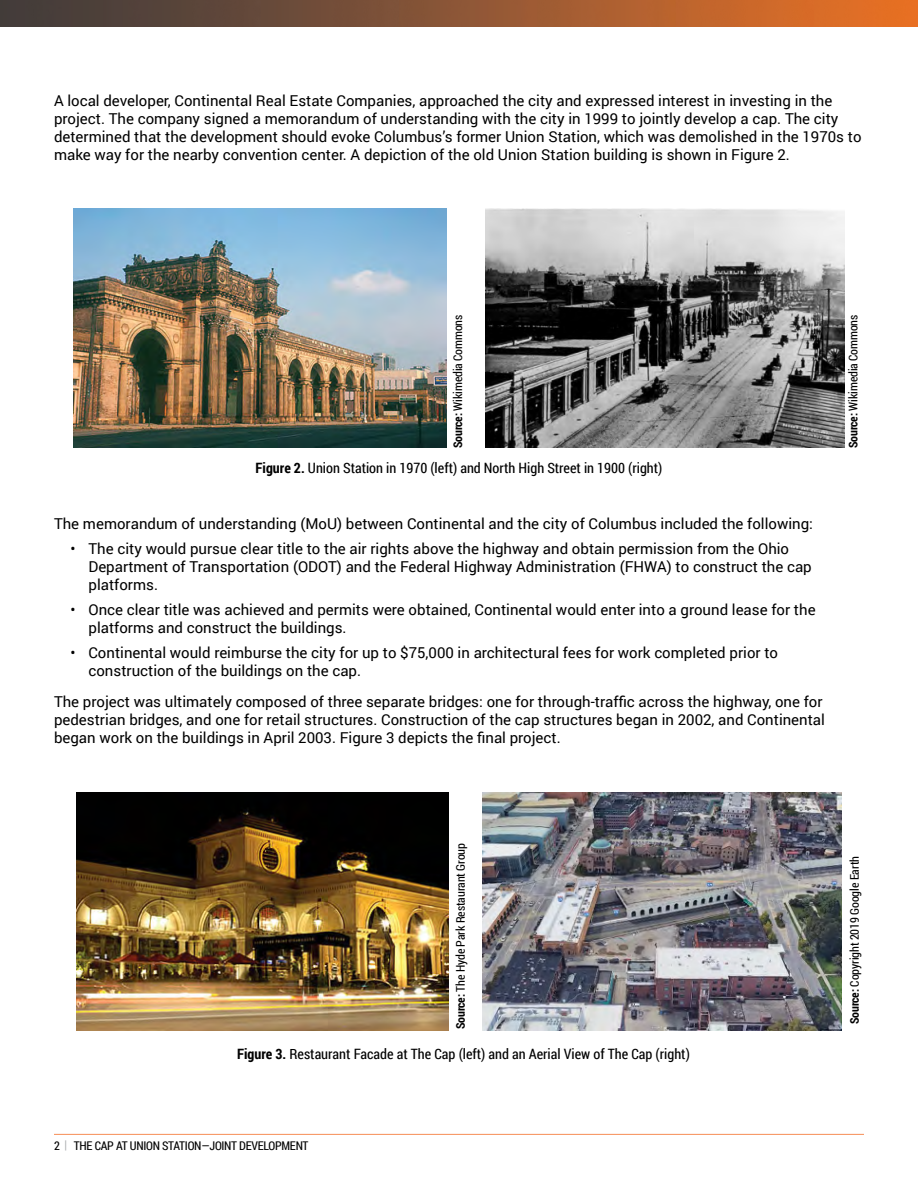
<style>
.page{position:relative;width:918px;height:1188px;background:#fff}
.page>*{position:absolute;margin:0;border:0;box-sizing:border-box;transform-origin:0 0}
.t1{font:15px/18px "Roboto";color:#000}
.t2{font:14.25px "Roboto Condensed";color:#000}
.t3{font:12px "Roboto Condensed";letter-spacing:-.01em;color:#000}
.s1{font-weight:700}
.s2{color:#a7a9ac}
</style>
<div class="page">
<hr style="left:54px;top:1134px;width:810px;height:1px;background:#f68e56">
<img style="left:0;top:0;width:918px;height:27px">
<img style="left:74px;top:209px;width:372px;height:239px">
<img style="left:486px;top:209px;width:359px;height:239px">
<img style="left:76px;top:792px;width:373px;height:239px">
<img style="left:483px;top:792px;width:359px;height:239px">
<p class="t1" style="left:54px;top:92px;width:809px">A local developer, Continental Real Estate Companies, approached the city and expressed interest in investing in the project. The company signed a memorandum of understanding with the city in 1999 to jointly develop a cap. The city determined that the development should evoke Columbus’s former Union Station, which was demolished in the 1970s to make way for the nearby convention center. A depiction of the old Union Station building is shown in Figure 2.</p>
<p class="t3" style="left:449px;top:448px;width:135px;rotate:-90deg"><span class="s1">Source:</span> Wikimedia Commons</p>
<p class="t2" style="left:256px;top:458px;width:408px"><span class="s1">Figure 2.</span> Union Station in 1970 (left) and North High Street in 1900 (right)</p>
<p class="t1" style="left:54px;top:515px;width:761px">The memorandum of understanding (MoU) between Continental and the city of Columbus included the following:</p>
<p class="t1" style="left:88px;top:539px;width:725px;text-indent:-18px">• The city would pursue clear title to the air rights above the highway and obtain permission from the Ohio<br>Department of Transportation (ODOT) and the Federal Highway Administration (FHWA) to construct the cap platforms.</p>
<p class="t1" style="left:88px;top:600px;width:729px;text-indent:-18px">• Once clear title was achieved and permits were obtained, Continental would enter into a ground lease for the platforms and construct the buildings.</p>
<p class="t1" style="left:88px;top:643px;width:691px;text-indent:-18px">• Continental would reimburse the city for up to $75,000 in architectural fees for work completed prior to construction of the buildings on the cap.</p>
<p class="t1" style="left:54px;top:692px;width:772px">The project was ultimately composed of three separate bridges: one for through-traffic across the highway, one for pedestrian bridges, and one for retail structures. Construction of the cap structures began in 2002, and Continental began work on the buildings in April 2003. Figure 3 depicts the final project.</p>
<p class="t3" style="left:845px;top:448px;width:135px;rotate:-90deg"><span class="s1">Source:</span> Wikimedia Commons</p>
<p class="t3" style="left:452px;top:1029px;width:188px;rotate:-90deg"><span class="s1">Source:</span> The Hyde Park Restaurant Group</p>
<p class="t2" style="left:237px;top:1044px;width:454px"><span class="s1">Figure 3.</span> Restaurant Facade at The Cap (left) and an Aerial View of The Cap (right)</p>
<p class="t3" style="left:54px;top:1137px;width:256px">2 <span class="s2">|</span> THE CAP AT UNION STATION—JOINT DEVELOPMENT</p>
<p class="t3" style="left:846px;top:1024px;width:170px;rotate:-90deg"><span class="s1">Source:</span> Copyright 2019 Google Earth</p>
</div>
